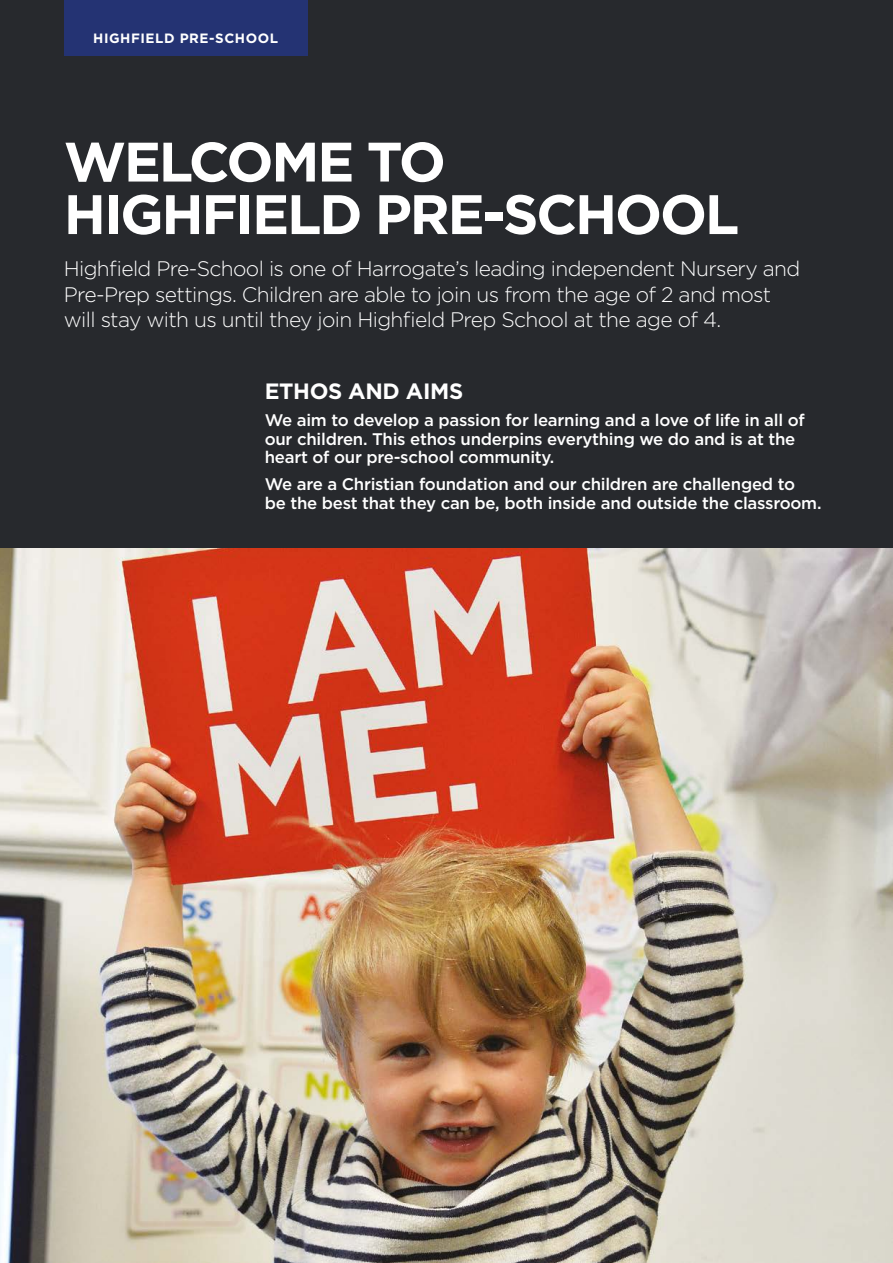
<style>
.page{position:relative;width:893px;height:1263px;background:#27292d}
.page>*{position:absolute;margin:0;border:0;box-sizing:border-box;transform-origin:0 0}
.t1{font:700 55.5px/52.5px "Gotham";letter-spacing:-.04em;color:#fff}
.t2{font:700 22.2px "Gotham";letter-spacing:-.015em;color:#fff}
.t3{font:300 21px/25.5px "Gotham";letter-spacing:-.03em;color:#fff}
.t4{font:500 16.8px/18.8px "Gotham";letter-spacing:-.015em;color:#fff}
.t5{font:700 13.5px "Gotham";letter-spacing:.04em;color:#fff}
</style>
<div class="page">
<div style="left:64px;top:0;width:244px;height:55px;background:#243373"></div>
<img style="left:0;top:549px;width:893px;height:714px">
<p class="t5" style="left:93px;top:30px;width:186px">HIGHFIELD PRE-SCHOOL</p>
<h1 class="t1" style="left:64px;top:135px;width:677px">WELCOME TO<br>HIGHFIELD PRE-SCHOOL</h1>
<p class="t3" style="left:64px;top:256px;width:738px">Highfield Pre-School is one of Harrogate’s leading independent Nursery and<br>Pre-Prep settings. Children are able to join us from the age of 2 and most will stay with us until they join Highfield Prep School at the age of 4.</p>
<h2 class="t2" style="left:265px;top:377px;width:200px">ETHOS AND AIMS</h2>
<p class="t4" style="left:265px;top:410px;width:542px">We aim to develop a passion for learning and a love of life in all of our children. This ethos underpins everything we do and is at the heart of our pre-school community.</p>
<p class="t4" style="left:265px;top:474px;width:558px">We are a Christian foundation and our children are challenged to<br>be the best that they can be, both inside and outside the classroom.</p>
</div>
